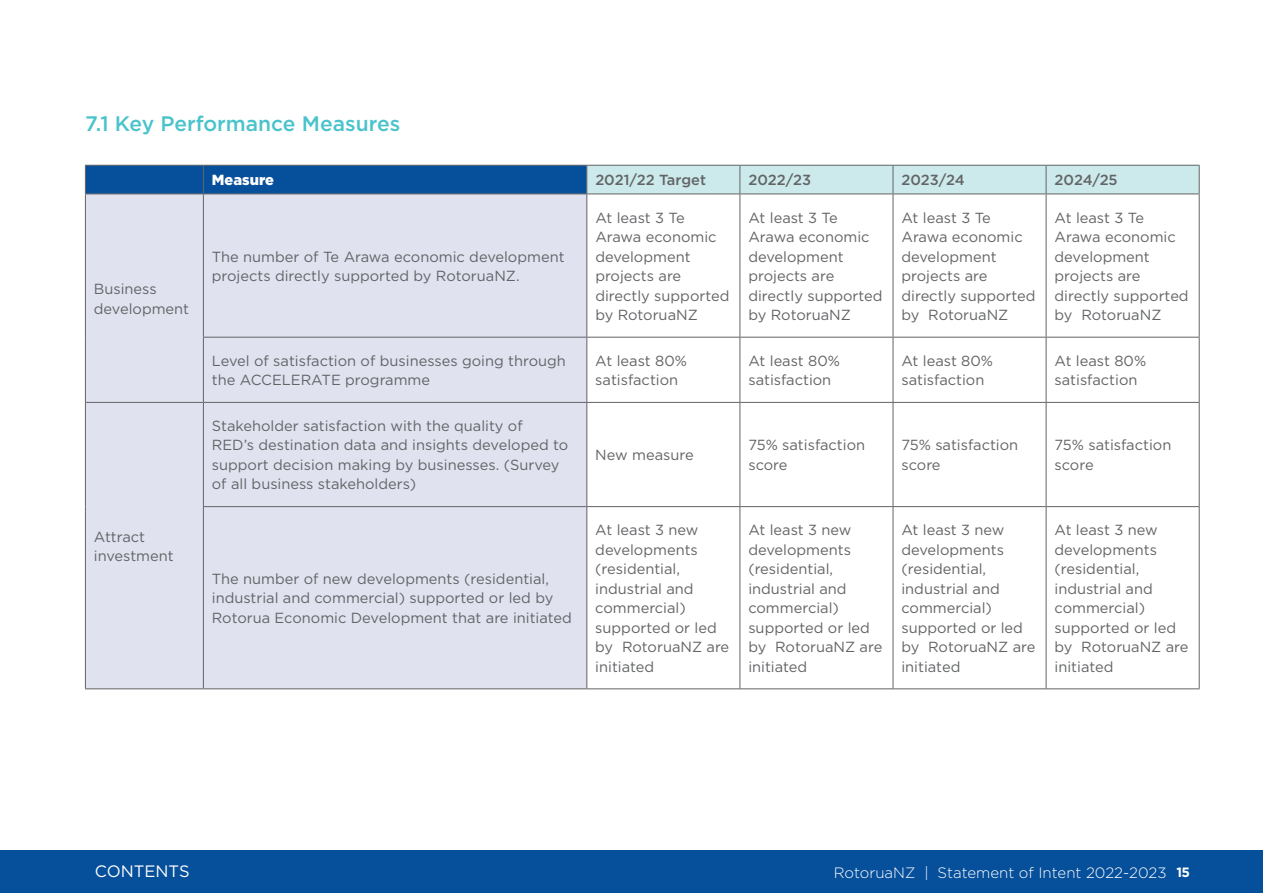
<style>
.page{position:relative;width:1263px;height:893px;background:#fff}
.page>*{position:absolute;margin:0;border:0;box-sizing:border-box;transform-origin:0 0}
.t1{font:500 21px "Gotham";color:#4ac3cc}
.t2{font:16.5px "Gotham";color:#fff}
.t3{font:300 15px "Gotham";color:#fff}
.t4{font:14.7px/19.5px "Gotham";color:#636466}
.t5{font:500 14.7px "Gotham";color:#636466}
.t6{font:900 14.7px "Gotham";color:#fff}
.s1{font-weight:700;font-size:13.5px}
</style>
<div class="page">
<div style="left:86px;top:195px;width:500px;height:493px;background:#e1e2f0"></div>
<svg style="left:85px;top:165px;width:1115px;height:29px;background:#72a1c2"></svg>
<hr style="left:85px;top:194px;width:118px;height:1px;background:#636466">
<hr style="left:85px;top:194px;width:1px;height:143px;background:#636466">
<hr style="left:203px;top:194px;width:384px;height:1px;background:#636466">
<hr style="left:203px;top:194px;width:1px;height:143px;background:#636466">
<hr style="left:587px;top:194px;width:153px;height:1px;background:#636466">
<hr style="left:586px;top:194px;width:1px;height:143px;background:#636466">
<hr style="left:740px;top:194px;width:153px;height:1px;background:#636466">
<hr style="left:739px;top:194px;width:1px;height:143px;background:#636466">
<hr style="left:893px;top:194px;width:153px;height:1px;background:#636466">
<hr style="left:893px;top:194px;width:1px;height:143px;background:#636466">
<hr style="left:1046px;top:194px;width:153px;height:1px;background:#636466">
<hr style="left:1046px;top:194px;width:1px;height:143px;background:#636466">
<hr style="left:1199px;top:194px;width:1px;height:143px;background:#636466">
<hr style="left:85px;top:337px;width:1px;height:65px;background:#636466">
<hr style="left:203px;top:337px;width:384px;height:1px;background:#636466">
<hr style="left:203px;top:338px;width:1px;height:64px;background:#636466">
<hr style="left:587px;top:337px;width:153px;height:1px;background:#636466">
<hr style="left:586px;top:338px;width:1px;height:64px;background:#636466">
<hr style="left:740px;top:337px;width:153px;height:1px;background:#636466">
<hr style="left:739px;top:338px;width:1px;height:64px;background:#636466">
<hr style="left:893px;top:337px;width:153px;height:1px;background:#636466">
<hr style="left:893px;top:338px;width:1px;height:64px;background:#636466">
<hr style="left:1046px;top:337px;width:153px;height:1px;background:#636466">
<hr style="left:1046px;top:338px;width:1px;height:64px;background:#636466">
<hr style="left:1199px;top:338px;width:1px;height:64px;background:#636466">
<hr style="left:85px;top:402px;width:118px;height:1px;background:#636466">
<hr style="left:85px;top:403px;width:1px;height:104px;background:#636466">
<hr style="left:203px;top:402px;width:384px;height:1px;background:#636466">
<hr style="left:203px;top:403px;width:1px;height:103px;background:#636466">
<hr style="left:587px;top:402px;width:153px;height:1px;background:#636466">
<hr style="left:586px;top:403px;width:1px;height:103px;background:#636466">
<hr style="left:740px;top:402px;width:153px;height:1px;background:#636466">
<hr style="left:739px;top:403px;width:1px;height:103px;background:#636466">
<hr style="left:893px;top:402px;width:153px;height:1px;background:#636466">
<hr style="left:893px;top:403px;width:1px;height:103px;background:#636466">
<hr style="left:1046px;top:402px;width:153px;height:1px;background:#636466">
<hr style="left:1046px;top:403px;width:1px;height:103px;background:#636466">
<hr style="left:1199px;top:403px;width:1px;height:103px;background:#636466">
<hr style="left:85px;top:507px;width:1px;height:181px;background:#636466">
<hr style="left:203px;top:506px;width:384px;height:1px;background:#636466">
<hr style="left:203px;top:507px;width:1px;height:181px;background:#636466">
<hr style="left:587px;top:506px;width:153px;height:1px;background:#636466">
<hr style="left:586px;top:507px;width:1px;height:181px;background:#636466">
<hr style="left:740px;top:506px;width:153px;height:1px;background:#636466">
<hr style="left:739px;top:507px;width:1px;height:181px;background:#636466">
<hr style="left:893px;top:506px;width:153px;height:1px;background:#636466">
<hr style="left:893px;top:507px;width:1px;height:181px;background:#636466">
<hr style="left:1046px;top:506px;width:153px;height:1px;background:#636466">
<hr style="left:1046px;top:507px;width:1px;height:181px;background:#636466">
<hr style="left:1199px;top:507px;width:1px;height:181px;background:#636466">
<hr style="left:85px;top:688px;width:118px;height:1px;background:#636466">
<hr style="left:203px;top:688px;width:384px;height:1px;background:#636466">
<hr style="left:587px;top:688px;width:153px;height:1px;background:#636466">
<hr style="left:740px;top:688px;width:153px;height:1px;background:#636466">
<hr style="left:893px;top:688px;width:153px;height:1px;background:#636466">
<hr style="left:1046px;top:688px;width:153px;height:1px;background:#636466">
<div style="left:0;top:850px;width:1263px;height:43px;background:#064f9b"></div>
<h1 class="t1" style="left:85px;top:110px;width:317px">7.1 Key Performance Measures</h1>
<p class="t4" style="left:94px;top:279px;width:97px">Business development</p>
<p class="t4" style="left:94px;top:526px;width:81px">Attract investment</p>
<p class="t6" style="left:212px;top:170px;width:64px">Measure</p>
<p class="t5" style="left:595px;top:171px;width:112px">2021/22 Target</p>
<p class="t5" style="left:748px;top:171px;width:64px">2022/23</p>
<p class="t5" style="left:901px;top:171px;width:65px">2023/24</p>
<p class="t5" style="left:1054px;top:171px;width:65px">2024/25</p>
<p class="t4" style="left:212px;top:246px;width:354px">The number of Te Arawa economic development projects directly supported by RotoruaNZ.</p>
<p class="t4" style="left:595px;top:207px;width:136px">At least 3 Te<br>Arawa economic development projects are directly supported by RotoruaNZ</p>
<p class="t4" style="left:748px;top:207px;width:136px">At least 3 Te<br>Arawa economic development projects are directly supported by RotoruaNZ</p>
<p class="t4" style="left:901px;top:207px;width:136px">At least 3 Te<br>Arawa economic development projects are directly supported by RotoruaNZ</p>
<p class="t4" style="left:1054px;top:207px;width:136px">At least 3 Te<br>Arawa economic development projects are directly supported by RotoruaNZ</p>
<p class="t4" style="left:212px;top:350px;width:355px">Level of satisfaction of businesses going through the ACCELERATE programme</p>
<p class="t4" style="left:595px;top:350px;width:93px">At least 80% satisfaction</p>
<p class="t4" style="left:748px;top:350px;width:93px">At least 80% satisfaction</p>
<p class="t4" style="left:901px;top:350px;width:93px">At least 80% satisfaction</p>
<p class="t4" style="left:1054px;top:350px;width:93px">At least 80% satisfaction</p>
<p class="t4" style="left:212px;top:416px;width:358px">Stakeholder satisfaction with the quality of RED’s destination data and insights developed to support decision making by businesses. (Survey of all business stakeholders)</p>
<p class="t4" style="left:212px;top:569px;width:362px">The number of new developments (residential, industrial and commercial) supported or led by<br>Rotorua Economic Development that are initiated</p>
<p class="t4" style="left:595px;top:445px;width:100px">New measure</p>
<p class="t4" style="left:748px;top:435px;width:118px">75% satisfaction score</p>
<p class="t4" style="left:901px;top:435px;width:118px">75% satisfaction score</p>
<p class="t4" style="left:1054px;top:435px;width:118px">75% satisfaction score</p>
<p class="t4" style="left:595px;top:520px;width:135px">At least 3 new developments (residential, industrial and commercial) supported or led by RotoruaNZ are initiated</p>
<p class="t4" style="left:748px;top:520px;width:135px">At least 3 new developments (residential, industrial and commercial) supported or led by RotoruaNZ are initiated</p>
<p class="t4" style="left:901px;top:520px;width:135px">At least 3 new developments (residential, industrial and commercial) supported or led by RotoruaNZ are initiated</p>
<p class="t4" style="left:1054px;top:520px;width:135px">At least 3 new developments (residential, industrial and commercial) supported or led by RotoruaNZ are initiated</p>
<p class="t2" style="left:95px;top:861px;width:96px">CONTENTS</p>
<p class="t3" style="left:834px;top:863px;width:358px">RotoruaNZ | Statement of Intent 2022-2023 <span class="s1">15</span></p>
</div>
